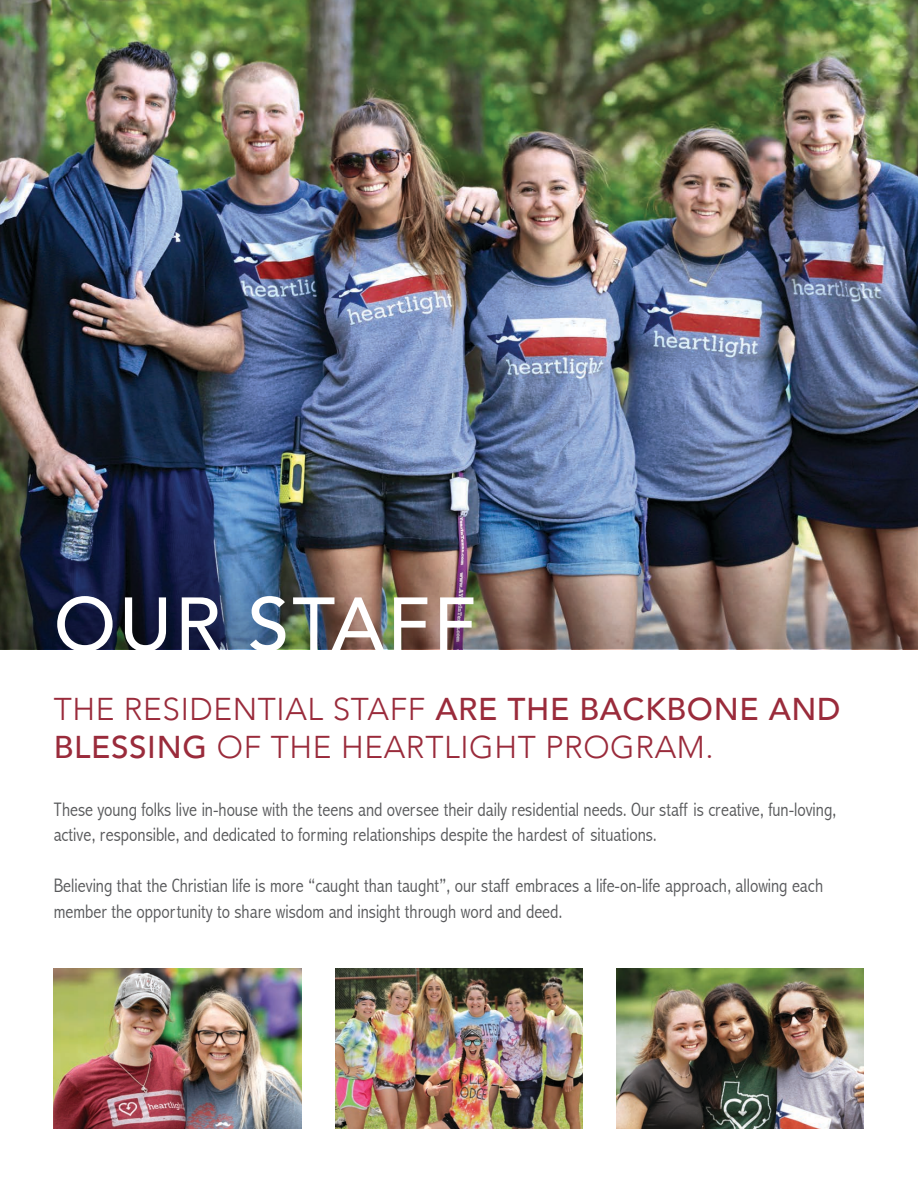
<style>
.page{position:relative;width:918px;height:1188px;background:#fff}
.page>*{position:absolute;margin:0;border:0;box-sizing:border-box;transform-origin:0 0}
.t1{font:500 75px "Avenir";letter-spacing:.04em;color:#fff}
.t2{font:300 31.5px/37.8px "Avenir";letter-spacing:.02em;color:#9a2b3b}
.t3{font:300 condensed 19.5px/25.5px "Abadi";color:#58595b}
.s1{font-weight:500}
</style>
<div class="page">
<img style="left:54px;top:968px;width:247px;height:160px">
<img style="left:335px;top:968px;width:248px;height:160px">
<img style="left:617px;top:968px;width:247px;height:160px">
<img style="left:0;top:0;width:918px;height:501px">
<img style="left:0;top:501px;width:918px;height:148px">
<p class="t1" style="left:54px;top:560px;width:424px">OUR STAFF</p>
<p class="t2" style="left:54px;top:690px;width:788px">THE RESIDENTIAL STAFF <span class="s1">ARE THE BACKBONE AND<br>BLESSING</span> OF THE HEARTLIGHT PROGRAM.</p>
<p class="t3" style="left:54px;top:796px;width:784px">These young folks live in-house with the teens and oversee their daily residential needs. Our staff is creative, fun-loving, active, responsible, and dedicated to forming relationships despite the hardest of situations.</p>
<p class="t3" style="left:54px;top:873px;width:771px">Believing that the Christian life is more “caught than taught”, our staff embraces a life-on-life approach, allowing each member the opportunity to share wisdom and insight through word and deed.</p>
</div>
